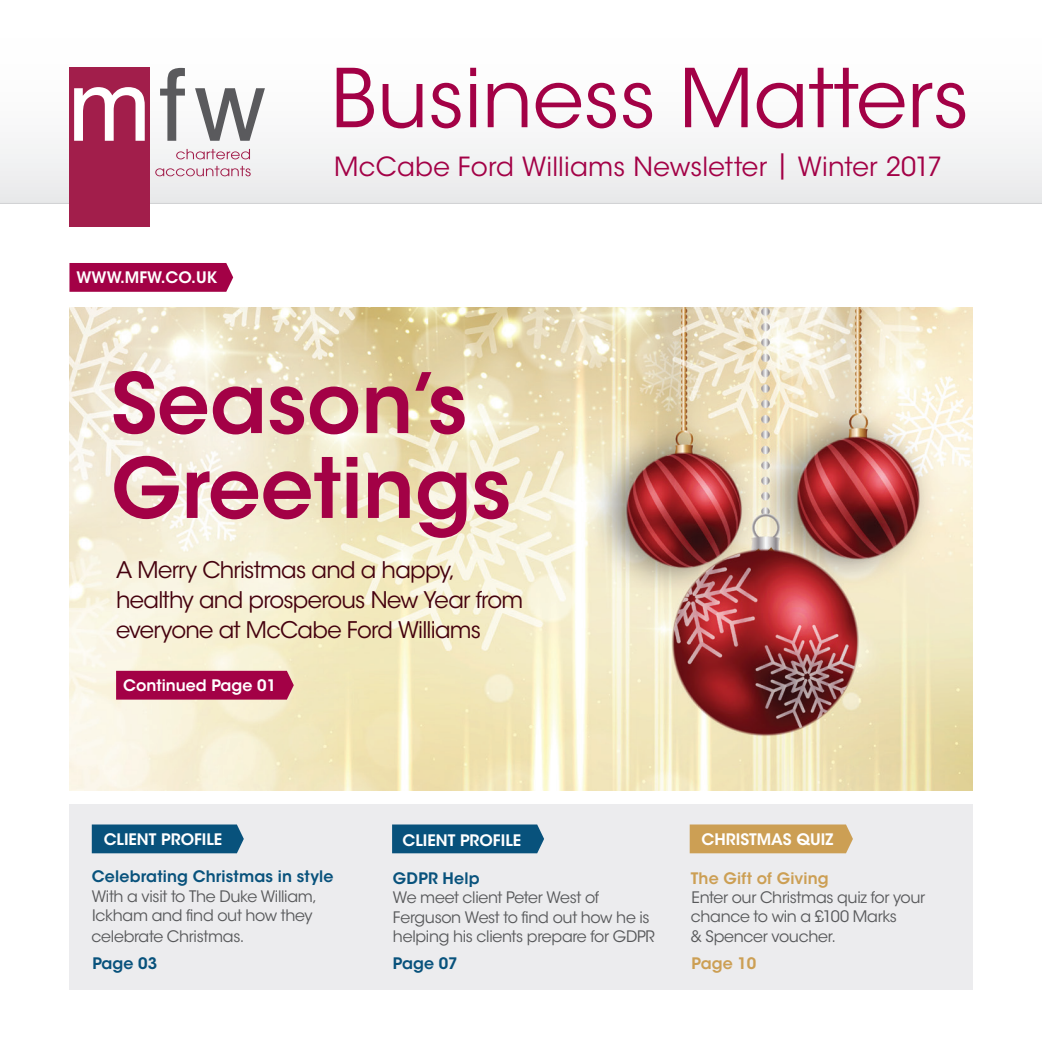
<style>
.page{position:relative;width:1042px;height:1042px;background:#fff}
.page>*{position:absolute;margin:0;border:0;box-sizing:border-box;transform-origin:0 0}
.t1{font:600 82.42px/84.9px "ITC Avant Garde Std";color:#a30146}
.t2{font:80.33px "ITC Avant Garde Std";color:#a30146}
.t3{font:26.25px "ITC Avant Garde Std";letter-spacing:.005em;color:#a30146}
.t4{font:22.75px/29.8px "ITC Avant Garde Std";letter-spacing:-.03em;color:#45010e}
.t5{font:15.75px/19.2px "ITC Avant Garde Std";letter-spacing:-.02em;color:#57585a}
.t6{font:600 15.75px "ITC Avant Garde Std";color:#fff}
.t7{font:600 15.75px "ITC Avant Garde Std";letter-spacing:.01em;color:#08527c}
.t8{font:600 15.75px "ITC Avant Garde Std";letter-spacing:.01em;color:#cc9f54}
</style>
<div class="page">
<img style="left:69px;top:308px;width:903px;height:483px">
<svg style="left:0;top:67px;width:1042px;height:137px"></svg>
<div style="left:69px;top:263px;width:164px;height:29px;background:#a30146"></div>
<div style="left:69px;top:804px;width:903px;height:185px;background:#ececee"></div>
<div style="left:92px;top:824px;width:152px;height:29px;background:#08527c"></div>
<div style="left:690px;top:824px;width:163px;height:29px;background:#cc9f54"></div>
<div style="left:392px;top:824px;width:152px;height:29px;background:#08527c"></div>
<div style="left:116px;top:671px;width:178px;height:28px;background:#a30146"></div>
<div style="left:69px;top:68px;width:81px;height:159px;background:#a21e4b"></div>
<svg style="left:74px;top:87px;width:71px;height:54px"></svg>
<svg style="left:160px;top:68px;width:25px;height:73px"></svg>
<svg style="left:195px;top:88px;width:70px;height:53px"></svg>
<svg style="left:176px;top:149px;width:74px;height:10px"></svg>
<svg style="left:155px;top:166px;width:96px;height:10px"></svg>
<p class="t6" style="left:77px;top:267px;width:142px">WWW.MFW.CO.UK</p>
<h2 class="t2" style="left:331px;top:49px;width:640px">Business Matters</h2>
<h3 class="t3" style="left:334px;top:150px;width:609px">McCabe Ford Williams Newsletter | Winter 2017</h3>
<h1 class="t1" style="left:111px;top:360px;width:402px">Season’s<br>Greetings</h1>
<h3 class="t4" style="left:116px;top:555px;width:408px">A Merry Christmas and a happy, healthy and prosperous New Year from everyone at McCabe Ford Williams</h3>
<p class="t6" style="left:123px;top:675px;width:155px">Continued Page 01</p>
<p class="t6" style="left:104px;top:829px;width:120px">CLIENT PROFILE</p>
<p class="t6" style="left:701px;top:829px;width:133px">CHRISTMAS QUIZ</p>
<p class="t8" style="left:691px;top:868px;width:139px">The Gift of Giving</p>
<p class="t5" style="left:690px;top:888px;width:236px">Enter our Christmas quiz for your chance to win a £100 Marks<br>&amp; Spencer voucher.</p>
<p class="t8" style="left:691px;top:953px;width:66px">Page 10</p>
<p class="t6" style="left:402px;top:830px;width:120px">CLIENT PROFILE</p>
<p class="t7" style="left:92px;top:866px;width:243px">Celebrating Christmas in style</p>
<p class="t5" style="left:92px;top:886px;width:227px">With a visit to The Duke William,<br>Ickham and find out how they</p>
<p class="t5" style="left:92px;top:927px;width:154px">celebrate Christmas.</p>
<p class="t7" style="left:92px;top:953px;width:66px">Page 03</p>
<p class="t7" style="left:393px;top:868px;width:88px">GDPR Help</p>
<p class="t5" style="left:393px;top:888px;width:263px">We meet client Peter West of<br>Ferguson West to find out how he is helping his clients prepare for GDPR</p>
<p class="t7" style="left:393px;top:953px;width:66px">Page 07</p>
</div>
